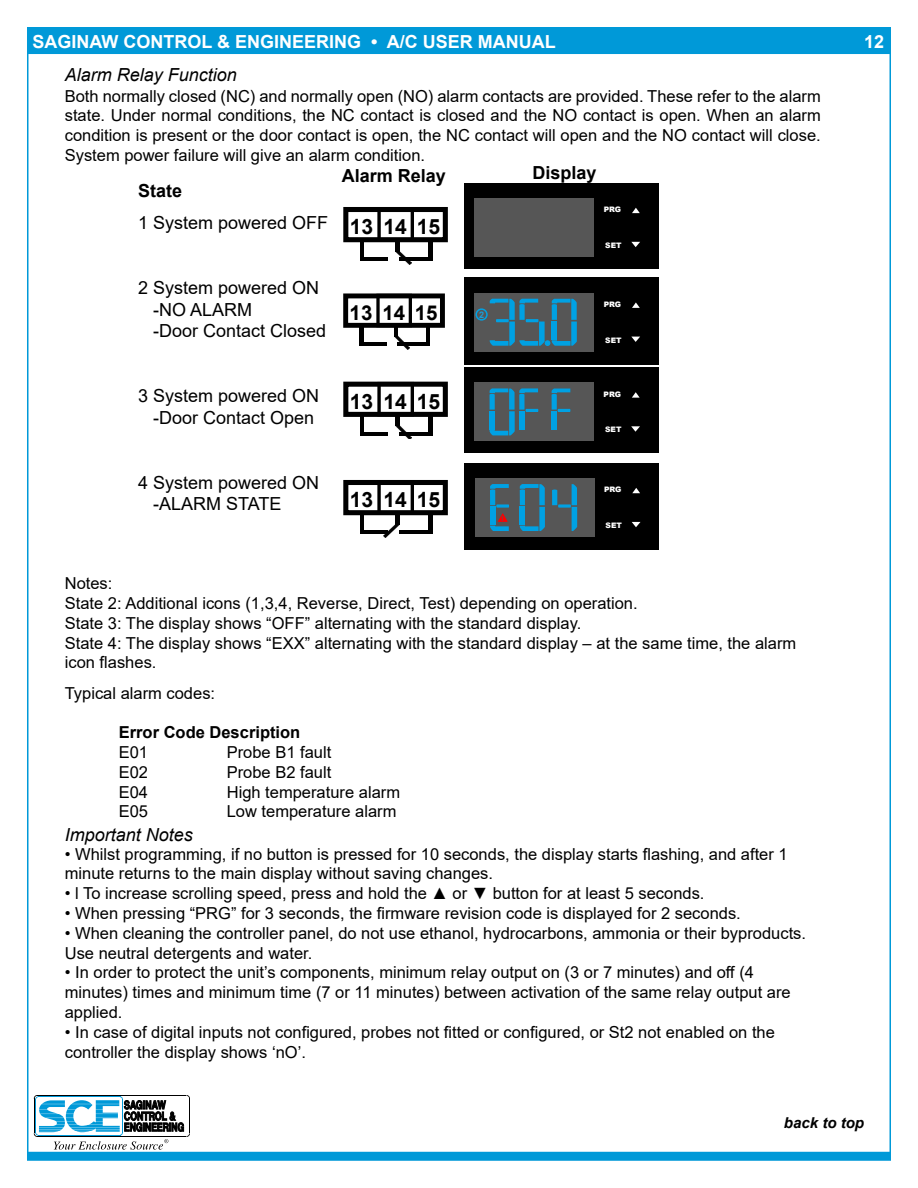
<style>
.page{position:relative;width:918px;height:1188px;background:#fff}
.page>*{position:absolute;margin:0;border:0;box-sizing:border-box;transform-origin:0 0}
.t1{font:700 21.15px "Arial";color:#000}
.t2{font:700 20.55px "Arial";color:#000}
.t3{font:18px/21.6px "Arial";color:#000}
.t4{font:700 18px "Arial";color:#fff}
.t5{font:italic 18px "Arial";color:#000}
.t6{font:700 18px "Arial";color:#000}
.t7{font:16.5px/19.8px "Arial";color:#000}
.t8{font:700 16.5px "Arial";color:#000}
.t9{font:italic 700 15px "Arial";color:#000}
.t10{font:700 9px "Arial";color:#1aa0da}
.t11{font:900 7.5px "Arial";color:#fff}
.t12{font:700 7.5px "Rift Soft";color:#565656}
.s1{font-weight:400;font-size:12px;color:#000}
</style>
<div class="page">
<div style="left:27px;top:1152px;width:864px;height:9px;background:#0099d8"></div>
<svg style="left:34px;top:1095px;width:156px;height:55px"></svg>
<div style="left:27px;top:27px;width:864px;height:27px;background:#0099d8"></div>
<div style="left:343px;top:207px;width:105px;height:35px;border:5px solid #000"></div>
<div style="left:377px;top:207px;width:37px;height:35px;border:3px solid #000"></div>
<img style="left:360px;top:241px;width:4px;height:20px">
<img style="left:429px;top:242px;width:3px;height:19px">
<svg style="left:396px;top:242px;width:3px;height:7px"></svg>
<img style="left:396px;top:249px;width:15px;height:15px">
<img style="left:364px;top:258px;width:24px;height:3px">
<img style="left:399px;top:258px;width:30px;height:3px">
<div style="left:343px;top:382px;width:105px;height:35px;border:5px solid #000"></div>
<div style="left:377px;top:382px;width:37px;height:34px;border:3px solid #000"></div>
<img style="left:360px;top:416px;width:4px;height:20px">
<img style="left:429px;top:417px;width:3px;height:19px">
<svg style="left:396px;top:416px;width:3px;height:8px"></svg>
<img style="left:396px;top:424px;width:15px;height:15px">
<img style="left:364px;top:432px;width:24px;height:4px">
<img style="left:399px;top:432px;width:30px;height:4px">
<div style="left:343px;top:480px;width:105px;height:35px;border:5px solid #000"></div>
<div style="left:377px;top:480px;width:37px;height:35px;border:3px solid #000"></div>
<img style="left:360px;top:514px;width:4px;height:20px">
<img style="left:429px;top:515px;width:3px;height:19px">
<svg style="left:396px;top:515px;width:3px;height:7px"></svg>
<img style="left:383px;top:522px;width:16px;height:15px">
<img style="left:364px;top:531px;width:24px;height:3px">
<img style="left:399px;top:531px;width:30px;height:3px">
<div style="left:343px;top:293px;width:102px;height:35px;border:5px solid #000"></div>
<div style="left:376px;top:294px;width:36px;height:33px;border:3px solid #000"></div>
<img style="left:360px;top:327px;width:3px;height:19px">
<img style="left:426px;top:328px;width:4px;height:18px">
<svg style="left:394px;top:327px;width:3px;height:7px"></svg>
<img style="left:394px;top:334px;width:15px;height:15px">
<img style="left:363px;top:343px;width:24px;height:3px">
<img style="left:398px;top:343px;width:28px;height:3px">
<div style="left:464px;top:183px;width:195px;height:86px;background:#000"></div>
<svg style="left:632px;top:208px;width:8px;height:5px"></svg>
<svg style="left:631px;top:242px;width:9px;height:5px"></svg>
<div style="left:474px;top:198px;width:120px;height:59px;background:#565656"></div>
<div style="left:464px;top:278px;width:195px;height:86px;background:#000"></div>
<svg style="left:632px;top:302px;width:8px;height:6px"></svg>
<svg style="left:631px;top:337px;width:9px;height:5px"></svg>
<div style="left:474px;top:293px;width:120px;height:59px;background:#565656"></div>
<svg style="left:490px;top:299px;width:87px;height:47px"></svg>
<div style="left:475px;top:308px;width:13px;height:13px;border:2px solid #00a1e3;border-radius:50%"></div>
<div style="left:464px;top:368px;width:194px;height:85px;background:#000"></div>
<svg style="left:632px;top:392px;width:8px;height:6px"></svg>
<svg style="left:631px;top:426px;width:9px;height:6px"></svg>
<div style="left:474px;top:382px;width:120px;height:59px;background:#565656"></div>
<div style="left:552px;top:411px;width:5px;height:18px;background:#00a1e3"></div>
<svg style="left:552px;top:389px;width:18px;height:23px"></svg>
<svg style="left:489px;top:388px;width:49px;height:47px"></svg>
<div style="left:465px;top:463px;width:194px;height:87px;background:#000"></div>
<svg style="left:632px;top:488px;width:8px;height:5px"></svg>
<svg style="left:632px;top:522px;width:9px;height:5px"></svg>
<div style="left:475px;top:478px;width:119px;height:59px;background:#565656"></div>
<svg style="left:552px;top:484px;width:25px;height:47px"></svg>
<svg style="left:520px;top:484px;width:25px;height:47px"></svg>
<svg style="left:490px;top:484px;width:19px;height:47px"></svg>
<p class="t4" style="left:28px;top:29px;width:529px"><span class="s1">B</span>SAGINAW CONTROL &amp; ENGINEERING • A/C USER MANUAL</p>
<p class="t4" style="left:864px;top:29px;width:22px">12</p>
<p class="t5" style="left:65px;top:63px;width:174px">Alarm Relay Function</p>
<p class="t7" style="left:65px;top:86px;width:758px;text-align:justify">Both normally closed (NC) and normally open (NO) alarm contacts are provided. These refer to the alarm state. Under normal conditions, the NC contact is closed and the NO contact is open. When an alarm condition is present or the door contact is open, the NC contact will open and the NO contact will close.<br>System power failure will give an alarm condition.</p>
<p class="t6" style="left:342px;top:163px;width:106px">Alarm Relay</p>
<p class="t6" style="left:532px;top:160px;width:66px">Display</p>
<p class="t6" style="left:138px;top:178px;width:46px">State</p>
<p class="t3" style="left:138px;top:212px;width:192px">1 System powered OFF</p>
<p class="t3" style="left:153px;top:277px;width:175px;text-indent:-15px">2 System powered ON -NO ALARM<br>-Door Contact Closed</p>
<p class="t3" style="left:138px;top:385px;width:183px;text-align:center">3 System powered ON -Door Contact Open</p>
<p class="t3" style="left:153px;top:471px;width:168px;text-indent:-15px">4 System powered ON -ALARM STATE</p>
<p class="t1" style="left:350px;top:212px;width:92px">13 14 15</p>
<p class="t2" style="left:350px;top:298px;width:89px">13 14 15</p>
<p class="t1" style="left:350px;top:387px;width:92px">13 14 15</p>
<p class="t1" style="left:350px;top:485px;width:92px">13 14 15</p>
<p class="t10" style="left:479px;top:308px;width:7px">2</p>
<p class="t12" style="left:502px;top:513px;width:3px">!</p>
<p class="t11" style="left:604px;top:204px;width:19px">PRG</p>
<p class="t11" style="left:605px;top:240px;width:18px">SET</p>
<p class="t11" style="left:604px;top:299px;width:19px">PRG</p>
<p class="t11" style="left:605px;top:335px;width:18px">SET</p>
<p class="t11" style="left:604px;top:389px;width:19px">PRG</p>
<p class="t11" style="left:605px;top:424px;width:18px">SET</p>
<p class="t11" style="left:604px;top:484px;width:19px">PRG</p>
<p class="t11" style="left:606px;top:520px;width:18px">SET</p>
<p class="t7" style="left:65px;top:573px;width:733px">Notes:<br>State 2: Additional icons (1,3,4, Reverse, Direct, Test) depending on operation.<br>State 3: The display shows “OFF” alternating with the standard display.<br>State 4: The display shows “EXX” alternating with the standard display – at the same time, the alarm icon flashes.</p>
<p class="t7" style="left:65px;top:683px;width:152px">Typical alarm codes:</p>
<p class="t8" style="left:119px;top:721px;width:183px">Error Code Description</p>
<p class="t7" style="left:119px;top:742px;width:31px">E01</p>
<p class="t7" style="left:227px;top:742px;width:106px">Probe B1 fault</p>
<p class="t7" style="left:119px;top:762px;width:31px">E02</p>
<p class="t7" style="left:227px;top:762px;width:106px">Probe B2 fault</p>
<p class="t7" style="left:119px;top:782px;width:31px">E04</p>
<p class="t7" style="left:227px;top:782px;width:175px">High temperature alarm</p>
<p class="t7" style="left:119px;top:802px;width:31px">E05</p>
<p class="t7" style="left:227px;top:802px;width:171px">Low temperature alarm</p>
<p class="t7" style="left:65px;top:844px;width:724px">• Whilst programming, if no button is pressed for 10 seconds, the display starts flashing, and after 1 minute returns to the main display without saving changes.</p>
<p class="t7" style="left:65px;top:883px;width:641px">• l To increase scrolling speed, press and hold the ▲ or ▼ button for at least 5 seconds.</p>
<p class="t7" style="left:65px;top:903px;width:678px">• When pressing “PRG” for 3 seconds, the firmware revision code is displayed for 2 seconds.</p>
<p class="t7" style="left:65px;top:923px;width:743px">• When cleaning the controller panel, do not use ethanol, hydrocarbons, ammonia or their byproducts.<br>Use neutral detergents and water.</p>
<p class="t7" style="left:65px;top:963px;width:727px">• In order to protect the unit’s components, minimum relay output on (3 or 7 minutes) and off (4 minutes) times and minimum time (7 or 11 minutes) between activation of the same relay output are applied.</p>
<p class="t7" style="left:65px;top:1022px;width:712px">• In case of digital inputs not configured, probes not fitted or configured, or St2 not enabled on the controller the display shows ‘nO’.</p>
<p class="t5" style="left:65px;top:823px;width:130px">Important Notes</p>
<p class="t9" style="left:784px;top:1113px;width:82px">back to top</p>
</div>
